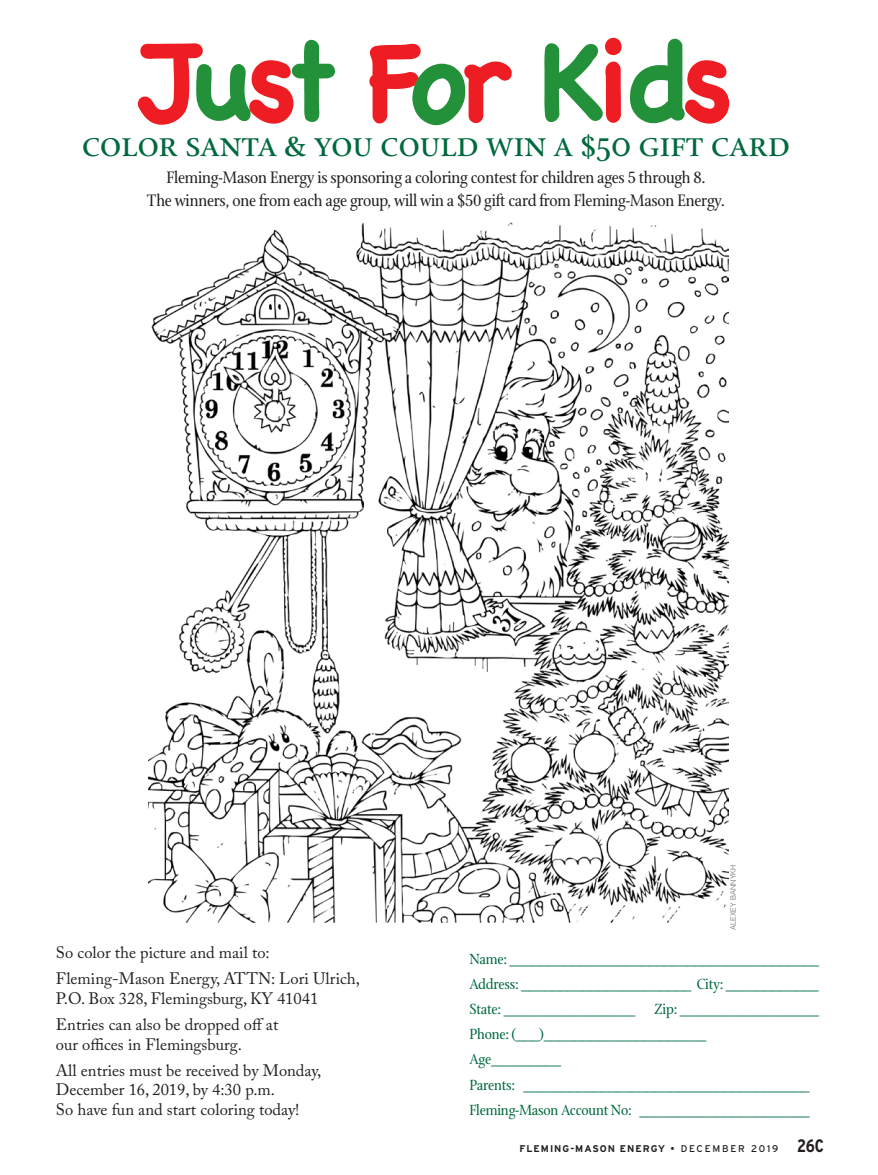
<style>
.page{position:relative;width:878px;height:1175px;background:#fff}
.page>*{position:absolute;margin:0;border:0;box-sizing:border-box;transform-origin:0 0}
.t1{font:700 109.5px "Chalkboard";letter-spacing:-.07em;color:#ee1d23}
.t2{font:39.75px "Stone Print Roman SC";color:#00693d}
.t3{font:18px/22.5px "Stone Print";letter-spacing:-.015em;color:#231f20;text-align:center}
.t4{font:16.5px/26.2px "Adobe Caslon Pro";color:#231f20}
.t5{font:15.9px/25.2px "Stone Print";letter-spacing:-.015em;color:#00693d}
.t6{font:700 9.75px "Interstate";letter-spacing:.1em;color:#231f20}
.t7{font:300 7.5px "Helvetica";color:#6c6d70}
.s1{color:#23913a}
.s2{font-weight:400}
.s3{font-stretch:condensed;font-size:18px}
</style>
<div class="page">
<img style="left:148px;top:222px;width:580px;height:700px">
<h1 class="t1" style="left:139px;top:17px;width:595px">J<span class="s1">u</span>s<span class="s1">t</span> F<span class="s1">o</span>r <span class="s1">K</span>i<span class="s1">d</span>s</h1>
<h2 class="t2" style="left:82px;top:121px;width:709px">color santa &amp; you could win a $50 gift card</h2>
<p class="t3" style="left:147px;top:166px;width:579px">Fleming-Mason Energy is sponsoring a coloring contest for children ages 5 through 8.<br>The winners, one from each age group, will win a $50 gift card from Fleming-Mason Energy.</p>
<p class="t4" style="left:56px;top:939px;width:305px">So color the picture and mail to:<br>Fleming-Mason Energy, ATTN: Lori Ulrich,</p>
<p class="t4" style="left:56px;top:985px;width:264px">P.O. Box 328, Flemingsburg, KY 41041<br>Entries can also be dropped off at</p>
<p class="t4" style="left:56px;top:1030px;width:267px">our offices in Flemingsburg.<br>All entries must be received by Monday,</p>
<p class="t4" style="left:56px;top:1080px;width:245px;line-height:19.5px">December 16, 2019, by 4:30 p.m.<br>So have fun and start coloring today!</p>
<p class="t7" style="left:726px;top:930px;width:67px;rotate:-90deg">ALEXEY BANNYKH</p>
<p class="t5" style="left:469px;top:946px;width:351px">Name: ________________________________________ Address: ______________________ City: ____________ State: _________________ Zip: __________________ Phone: (___)_____________________<br>Age_________<br>Parents: _____________________________________ Fleming-Mason Account No: ______________________</p>
<p class="t6" style="left:519px;top:1143px;width:306px">FLEMING-MASON ENERGY <span class="s2">• DECEMBER 2019</span> <span class="s3">26C</span></p>
</div>
